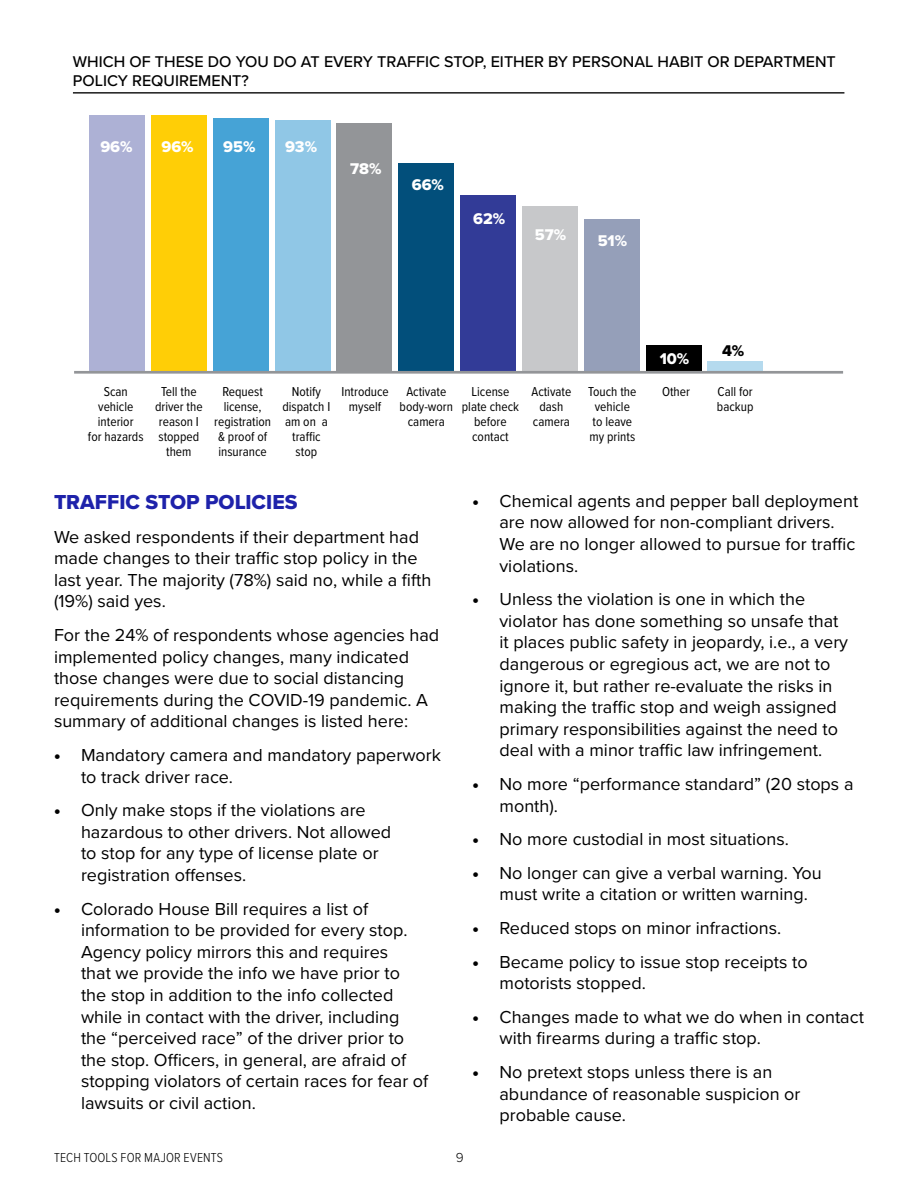
<style>
.page{position:relative;width:918px;height:1188px;background:#fff}
.page>*{position:absolute;margin:0;border:0;box-sizing:border-box;transform-origin:0 0}
.t1{font:21px "Proxima Nova Extrabld";color:#1e22aa}
.t2{font:18px/21.6px "Proxima Nova";color:#000}
.t3{font:500 16.05px/19.4px "Proxima Nova";color:#000}
.t4{font:16.05px "Proxima Nova Extrabld";color:#fff}
.t5{font:16.05px "Proxima Nova Extrabld";color:#000}
.t6{font:300 13.5px "Proxima Nova Cond";letter-spacing:.01em;color:#000}
.t7{font:300 13.5px "Proxima Nova";color:#000}
.t8{font:13.35px/14.7px "Proxima Nova Cond";color:#000;text-align:center}
.s1{font-weight:900}
</style>
<div class="page">
<hr style="left:73px;top:92px;width:771px;height:2px;background:#000">
<div style="left:708px;top:362px;width:55px;height:10px;background:#b5daee"></div>
<div style="left:646px;top:346px;width:56px;height:26px;background:#000"></div>
<div style="left:585px;top:220px;width:55px;height:152px;background:#959fb9"></div>
<div style="left:523px;top:206px;width:55px;height:166px;background:#c7c8ca"></div>
<div style="left:461px;top:196px;width:55px;height:176px;background:#323b97"></div>
<div style="left:399px;top:163px;width:55px;height:209px;background:#024f7b"></div>
<div style="left:337px;top:123px;width:55px;height:249px;background:#939598"></div>
<div style="left:213px;top:118px;width:55px;height:254px;background:#46a3d6"></div>
<div style="left:275px;top:121px;width:55px;height:251px;background:#90c7e6"></div>
<div style="left:151px;top:115px;width:55px;height:257px;background:#ffce06"></div>
<div style="left:89px;top:115px;width:55px;height:257px;background:#adb1d5"></div>
<hr style="left:74px;top:371px;width:769px;height:3px;background:#939598">
<p class="t3" style="left:73px;top:51px;width:764px">WHICH OF THESE DO YOU DO AT EVERY TRAFFIC STOP, EITHER BY PERSONAL HABIT OR DEPARTMENT<br>POLICY REQUIREMENT?</p>
<p class="t4" style="left:100px;top:135px;width:34px">96%</p>
<p class="t4" style="left:161px;top:135px;width:34px">96%</p>
<p class="t4" style="left:223px;top:135px;width:34px">95%</p>
<p class="t4" style="left:285px;top:135px;width:34px">93%</p>
<p class="t4" style="left:350px;top:156px;width:33px">78%</p>
<p class="t4" style="left:412px;top:172px;width:34px">66%</p>
<p class="t4" style="left:473px;top:206px;width:34px">62%</p>
<p class="t4" style="left:535px;top:222px;width:33px">57%</p>
<p class="t4" style="left:598px;top:229px;width:31px">51%</p>
<p class="t4" style="left:660px;top:347px;width:31px">10%</p>
<p class="t5" style="left:722px;top:338px;width:24px">4%</p>
<p class="t8" style="left:88px;top:384px;width:57px">Scan vehicle interior<br>for hazards</p>
<p class="t8" style="left:155px;top:384px;width:49px">Tell the driver the reason I stopped them</p>
<p class="t8" style="left:214px;top:384px;width:58px">Request license, registration &amp; proof of insurance</p>
<p class="t8" style="left:282px;top:384px;width:49px">Notify dispatch I am on a tra-c stop</p>
<p class="t8" style="left:532px;top:384px;width:41px">Activate dash camera</p>
<p class="t8" style="left:341px;top:384px;width:49px">Introduce myself</p>
<p class="t8" style="left:588px;top:384px;width:50px">Touch the vehicle to leave my prints</p>
<p class="t8" style="left:662px;top:384px;width:29px">Other</p>
<p class="t8" style="left:717px;top:384px;width:38px;text-align:left">Call for backup</p>
<p class="t8" style="left:400px;top:384px;width:55px">Activate body-worn camera</p>
<p class="t8" style="left:462px;top:384px;width:59px">License plate check before contact</p>
<p class="t1" style="left:54px;top:486px;width:245px">TRAFFIC STOP POLICIES</p>
<p class="t2" style="left:54px;top:525px;width:379px">We asked respondents if their department had made changes to their traffic stop policy in the last year. The majority (78%) said no, while a fifth (19%) said yes.</p>
<p class="t2" style="left:54px;top:623px;width:387px">For the 24% of respondents whose agencies had implemented policy changes, many indicated those changes were due to social distancing requirements during the COVID-19 pandemic. A summary of additional changes is listed here:</p>
<p class="t2" style="left:81px;top:743px;width:362px;text-indent:-27px"><span class="s1">•</span> Mandatory camera and mandatory paperwork to track driver race.</p>
<p class="t2" style="left:81px;top:799px;width:312px;text-indent:-27px"><span class="s1">•</span> Only make stops if the violations are hazardous to other drivers. Not allowed to stop for any type of license plate or registration offenses.</p>
<p class="t2" style="left:81px;top:897px;width:349px;text-indent:-27px"><span class="s1">•</span> Colorado House Bill requires a list of information to be provided for every stop.<br>Agency policy mirrors this and requires<br>that we provide the info we have prior to the stop in addition to the info collected while in contact with the driver, including the “perceived race” of the driver prior to the stop. Officers, in general, are afraid of stopping violators of certain races for fear of lawsuits or civil action.</p>
<p class="t2" style="left:500px;top:489px;width:360px;text-indent:-27px"><span class="s1">•</span> Chemical agents and pepper ball deployment are now allowed for non-compliant drivers.<br>We are no longer allowed to pursue for traffic violations.</p>
<p class="t2" style="left:500px;top:588px;width:350px;text-indent:-27px"><span class="s1">•</span> Unless the violation is one in which the violator has done something so unsafe that it places public safety in jeopardy, i.e., a very dangerous or egregious act, we are not to ignore it, but rather re-evaluate the risks in making the traffic stop and weigh assigned primary responsibilities against the need to deal with a minor traffic law infringement.</p>
<p class="t2" style="left:500px;top:772px;width:355px;text-indent:-27px"><span class="s1">•</span> No more “performance standard” (20 stops a month).</p>
<p class="t2" style="left:472px;top:828px;width:318px"><span class="s1">•</span> No more custodial in most situations.</p>
<p class="t2" style="left:500px;top:861px;width:324px;text-indent:-27px"><span class="s1">•</span> No longer can give a verbal warning. You must write a citation or written warning.</p>
<p class="t2" style="left:472px;top:916px;width:310px"><span class="s1">•</span> Reduced stops on minor infractions.</p>
<p class="t2" style="left:500px;top:950px;width:310px;text-indent:-27px"><span class="s1">•</span> Became policy to issue stop receipts to motorists stopped.</p>
<p class="t2" style="left:500px;top:1005px;width:366px;text-indent:-27px"><span class="s1">•</span> Changes made to what we do when in contact with firearms during a traffic stop.</p>
<p class="t2" style="left:500px;top:1060px;width:303px;text-indent:-27px"><span class="s1">•</span> No pretext stops unless there is an abundance of reasonable suspicion or probable cause.</p>
<p class="t6" style="left:54px;top:1148px;width:170px">TECH TOOLS FOR MAJOR EVENTS</p>
<p class="t7" style="left:456px;top:1147px;width:9px">9</p>
</div>
